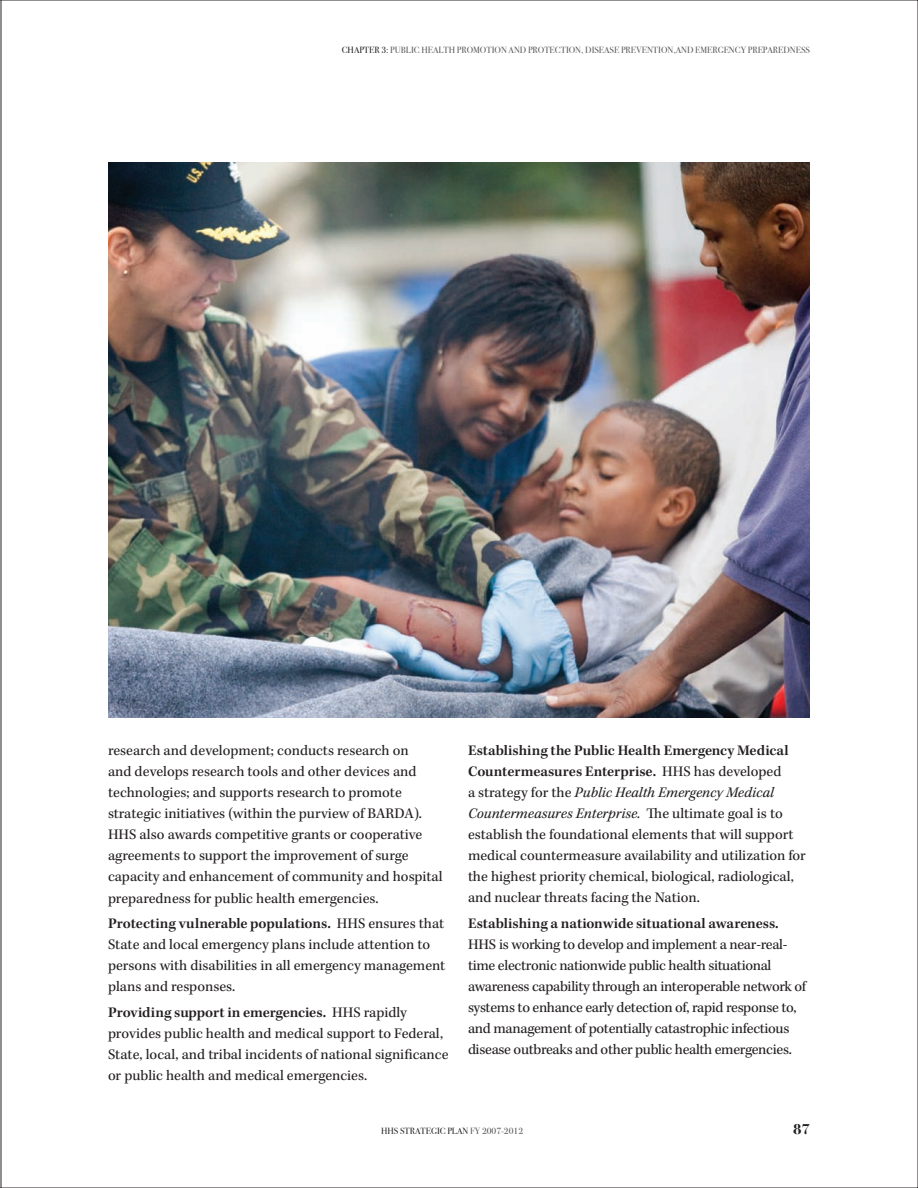
<style>
.page{position:relative;width:918px;height:1188px;background:#fff}
.page>*{position:absolute;margin:0;border:0;box-sizing:border-box;transform-origin:0 0}
.t1{font:15px/21px "Kepler Std";color:#231f20}
.t2{font:15px/21px "Kepler Std";letter-spacing:-.02em;color:#231f20}
.t3{font:600 15px "Kepler Std";color:#231f20}
.t4{font:15px "Bodoni Svty Two ITCTT Bold";color:#231f20}
.t5{font:9px "Bodoni Svty Two ITCTT Book";color:#57585a}
.t6{font:9px "Bodoni Svty Two ITCTT Book";color:#231f20}
.s1{color:#231f20}
.s2{font-weight:600}
.s3{font-style:italic}
.s4{color:#57585a}
</style>
<div class="page">
<hr style="left:1px;top:0;width:1px;height:1188px;background:#231f20">
<img style="left:108px;top:162px;width:702px;height:556px">
<p class="t6" style="left:342px;top:45px;width:29px">CHAPTER</p>
<p class="t5" style="left:381px;top:45px;width:425px"><span class="s1">3:</span> PUBLIC HEALTH PROMOTION AND PROTECTION, DISEASE PREVENTION,AND EMERGENCY PREPAREDNESS</p>
<p class="t1" style="left:108px;top:741px;width:336px">research and development; conducts research on<br>and develops research tools and other devices and technologies; and supports research to promote strategic initiatives (within the purview of BARDA).<br>HHS also awards competitive grants or cooperative agreements to support the improvement of surge capacity and enhancement of community and hospital preparedness for public health emergencies.</p>
<p class="t1" style="left:108px;top:914px;width:339px"><span class="s2">Protecting vulnerable populations.</span> HHS ensures that State and local emergency plans include attention to persons with disabilities in all emergency management plans and responses.</p>
<p class="t1" style="left:108px;top:1002px;width:342px"><span class="s2">Providing support in emergencies.</span> HHS rapidly provides public health and medical support to Federal, State, local, and tribal incidents of national significance or public health and medical emergencies.</p>
<p class="t1" style="left:468px;top:741px;width:339px"><span class="s2">Establishing the Public Health Emergency Medical Countermeasures Enterprise.</span> HHS has developed<br>a strategy for the <span class="s3">Public Health Emergency Medical Countermeasures Enterprise.</span> The ultimate goal is to establish the foundational elements that will support medical countermeasure availability and utilization for the highest priority chemical, biological, radiological, and nuclear threats facing the Nation.</p>
<p class="t3" style="left:468px;top:915px;width:312px">Establishing a nationwide situational awareness.</p>
<p class="t2" style="left:468px;top:934px;width:340px">HHS is working to develop and implement a near-real&shy;time electronic nationwide public health situational awareness capability through an interoperable network of systems to enhance early detection of, rapid response to, and management of potentially catastrophic infectious disease outbreaks and other public health emergencies.</p>
<p class="t6" style="left:381px;top:1126px;width:144px">HHS STRATEGIC PLAN <span class="s4">FY 2007-2012</span></p>
<p class="t4" style="left:793px;top:1120px;width:18px">87</p>
</div>
